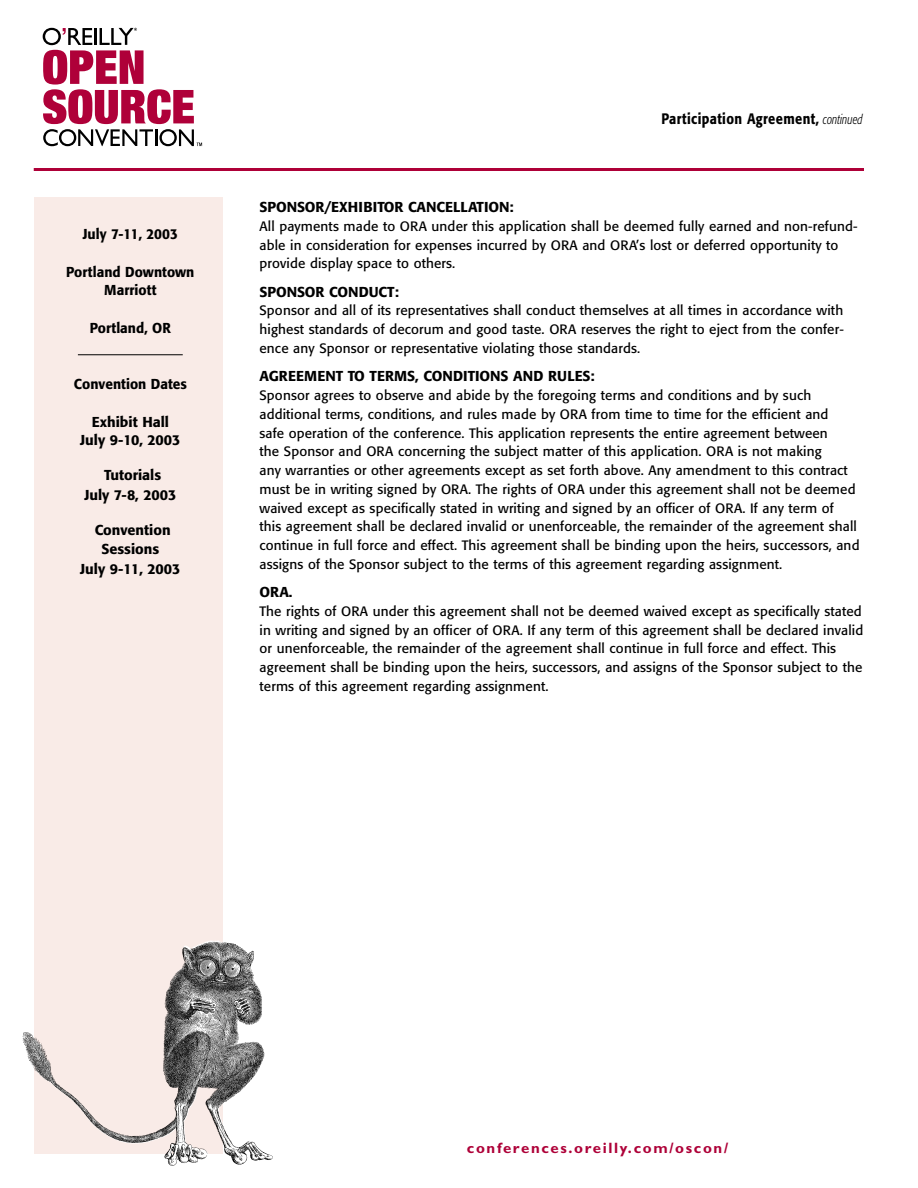
<style>
.page{position:relative;width:918px;height:1188px;background:#fff}
.page>*{position:absolute;margin:0;border:0;box-sizing:border-box;transform-origin:0 0}
.t1{font:500 15px "Formata";letter-spacing:.03em;color:#000;scale:.85 1}
.t2{font:700 15px "Gill Sans";letter-spacing:.11em;color:#ae0038}
.t3{font:500 14.25px/19.4px "Formata";color:#000;text-align:center}
.t4{font:500 14.25px/18.8px "Formata";color:#000;text-align:center;scale:.95 1}
.t5{font:13.5px/18.8px "Formata";letter-spacing:.01em;color:#000}
.s1{font-weight:300;font-style:italic;font-stretch:condensed;font-size:13.5px}
</style>
<div class="page">
<div style="left:34px;top:197px;width:189px;height:957px;background:#f9ebe7"></div>
<hr style="left:34px;top:168px;width:830px;height:3px;background:#ae0038">
<svg style="left:43px;top:28px;width:159px;height:118px"></svg>
<hr style="left:78px;top:354px;width:105px;height:1px;background:#000">
<img style="left:22px;top:940px;width:251px;height:225px">
<p class="t4" style="left:83px;top:226px;width:102px">July 7-11, 2003</p>
<p class="t4" style="left:66px;top:263px;width:136px">Portland Downtown<br>Marriott</p>
<p class="t4" style="left:90px;top:319px;width:87px">Portland, OR</p>
<p class="t4" style="left:74px;top:376px;width:120px">Convention Dates</p>
<p class="t3" style="left:80px;top:413px;width:102px;line-height:18.5px">Exhibit Hall<br>July 9-10, 2003</p>
<p class="t3" style="left:84px;top:466px;width:93px;line-height:19.8px">Tutorials<br>July 7-8, 2003</p>
<p class="t3" style="left:80px;top:521px;width:102px">Convention<br>Sessions<br>July 9-11, 2003</p>
<p class="t1" style="left:662px;top:112px;width:238px">Participation Agreement, <span class="s1">continued</span></p>
<p class="t3" style="left:260px;top:198px;width:256px">SPONSOR/EXHIBITOR CANCELLATION:</p>
<p class="t5" style="left:260px;top:218px;width:600px">All payments made to ORA under this application shall be deemed fully earned and non-refund&shy;able in consideration for expenses incurred by ORA and ORA’s lost or deferred opportunity to provide display space to others.</p>
<p class="t3" style="left:260px;top:283px;width:141px">SPONSOR CONDUCT:</p>
<p class="t5" style="left:260px;top:302px;width:586px;text-align:justify">Sponsor and all of its representatives shall conduct themselves at all times in accordance with highest standards of decorum and good taste. ORA reserves the right to eject from the confer&shy;ence any Sponsor or representative violating those standards.</p>
<p class="t3" style="left:260px;top:368px;width:337px">AGREEMENT TO TERMS, CONDITIONS AND RULES:</p>
<p class="t5" style="left:260px;top:387px;width:602px">Sponsor agrees to observe and abide by the foregoing terms and conditions and by such additional terms, conditions, and rules made by ORA from time to time for the efficient and<br>safe operation of the conference. This application represents the entire agreement between<br>the Sponsor and ORA concerning the subject matter of this application. ORA is not making<br>any warranties or other agreements except as set forth above. Any amendment to this contract must be in writing signed by ORA. The rights of ORA under this agreement shall not be deemed waived except as specifically stated in writing and signed by an officer of ORA. If any term of<br>this agreement shall be declared invalid or unenforceable, the remainder of the agreement shall continue in full force and effect. This agreement shall be binding upon the heirs, successors, and assigns of the Sponsor subject to the terms of this agreement regarding assignment.</p>
<p class="t3" style="left:260px;top:584px;width:34px">ORA.</p>
<p class="t5" style="left:260px;top:603px;width:605px">The rights of ORA under this agreement shall not be deemed waived except as specifically stated in writing and signed by an officer of ORA. If any term of this agreement shall be declared invalid or unenforceable, the remainder of the agreement shall continue in full force and effect. This agreement shall be binding upon the heirs, successors, and assigns of the Sponsor subject to the terms of this agreement regarding assignment.</p>
<p class="t2" style="left:467px;top:1143px;width:263px">conferences.oreilly.com/oscon/</p>
</div>
